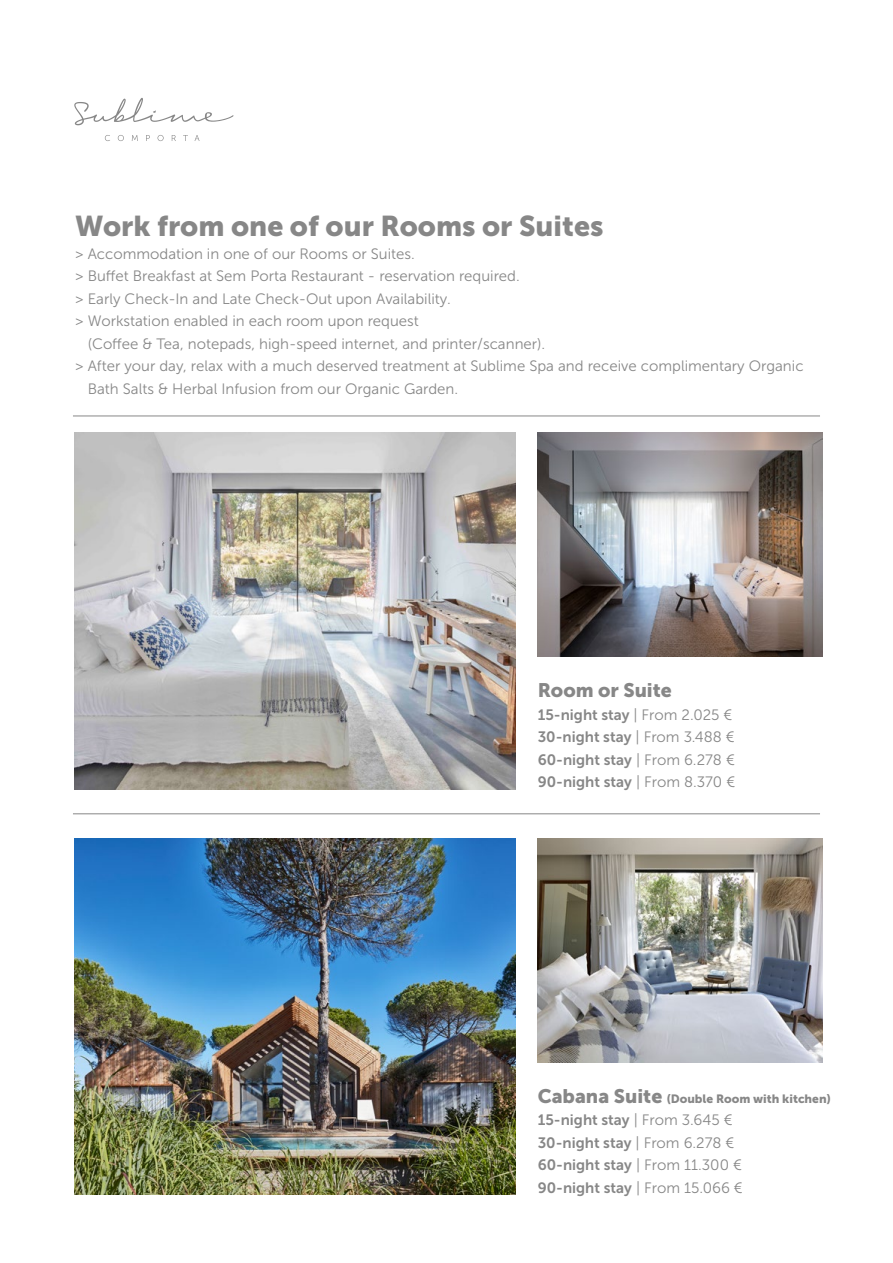
<style>
.page{position:relative;width:893px;height:1263px;background:#fff}
.page>*{position:absolute;margin:0;border:0;box-sizing:border-box;transform-origin:0 0}
.t1{font:28.5px "Museo Sans 900";color:#878787}
.t2{font:19.5px "Museo Sans 900";color:#878787}
.t3{font:15px/22.5px "Museo Sans 300";color:#878787}
.t4{font:15px/22.5px "Museo Sans 700";color:#878787}
.t5{font:12px "Museo Sans 900";color:#878787}
.s1{font-family:"Museo Sans 300"}
.s2{font-size:19.5px}
</style>
<div class="page">
<svg style="left:74px;top:98px;width:160px;height:27px"></svg>
<svg style="left:105px;top:135px;width:5px;height:6px"></svg>
<svg style="left:118px;top:135px;width:6px;height:6px"></svg>
<svg style="left:132px;top:135px;width:6px;height:6px"></svg>
<svg style="left:146px;top:135px;width:4px;height:6px"></svg>
<svg style="left:158px;top:135px;width:6px;height:6px"></svg>
<svg style="left:172px;top:135px;width:4px;height:6px"></svg>
<svg style="left:195px;top:135px;width:5px;height:6px"></svg>
<img style="left:74px;top:433px;width:442px;height:356px">
<img style="left:74px;top:838px;width:442px;height:357px">
<img style="left:538px;top:433px;width:284px;height:224px">
<img style="left:538px;top:838px;width:284px;height:224px">
<hr style="left:73px;top:416px;width:747px;height:1px;background:#878787">
<hr style="left:73px;top:813px;width:747px;height:1px;background:#878787">
<h1 class="t1" style="left:75px;top:210px;width:530px">Work from one of our Rooms or Suites</h1>
<p class="t3" style="left:75px;top:242px;width:446px">&gt; Accommodation in one of our Rooms or Suites.<br>&gt; Buffet Breakfast at Sem Porta Restaurant - reservation required. &gt; Early Check-In and Late Check-Out upon Availability.<br>&gt; Workstation enabled in each room upon request</p>
<p class="t3" style="left:88px;top:332px;width:459px">(Coffee &amp; Tea, notepads, high-speed internet, and printer/scanner).</p>
<p class="t3" style="left:75px;top:355px;width:730px">&gt; After your day, relax with a much deserved treatment at Sublime Spa and receive complimentary Organic</p>
<p class="t3" style="left:88px;top:377px;width:372px">Bath Salts &amp; Herbal Infusion from our Organic Garden.</p>
<h2 class="t2" style="left:538px;top:679px;width:136px">Room or Suite</h2>
<p class="t4" style="left:538px;top:703px;width:199px">15-night stay <span class="s1">| From 2.025 €<br></span>30-night stay <span class="s1">| From 3.488 €<br></span>60-night stay <span class="s1">| From 6.278 €<br></span>90-night stay <span class="s1">| From 8.370 €</span></p>
<p class="t5" style="left:538px;top:1091px;width:295px"><span class="s2">Cabana Suite</span> (Double Room with kitchen)</p>
<p class="t4" style="left:538px;top:1109px;width:207px">15-night stay <span class="s1">| From 3.645 €<br></span>30-night stay <span class="s1">| From 6.278 €<br></span>60-night stay <span class="s1">| From 11.300 €<br></span>90-night stay <span class="s1">| From 15.066 €</span></p>
</div>
